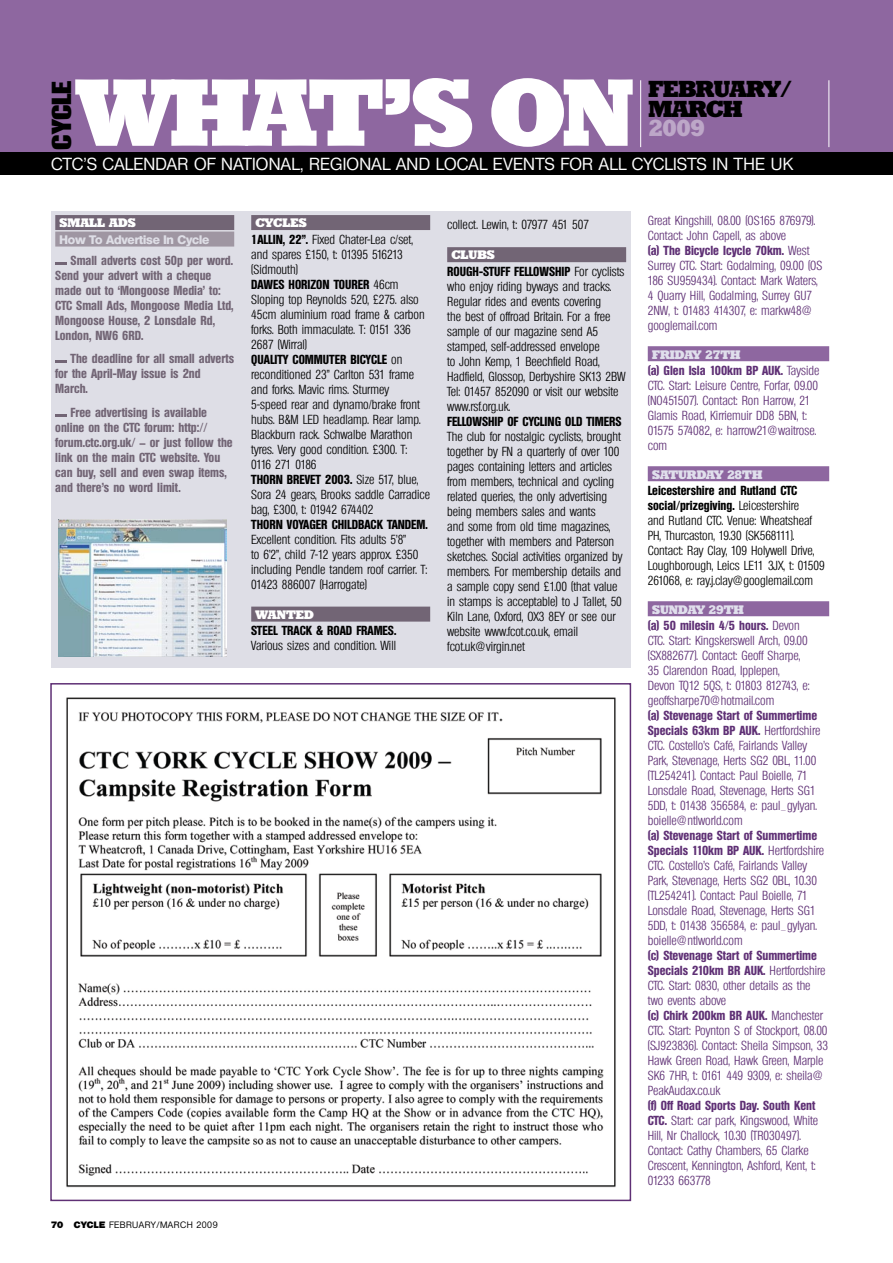
<style>
.page{position:relative;width:893px;height:1263px;background:#fff}
.page>*{position:absolute;margin:0;border:0;box-sizing:border-box;transform-origin:0 0}
.CrossHead{font:800 92.4px "Stafford";letter-spacing:-.035em;color:#fff}
.t1{font:800 condensed 26.7px "Olympia";color:#000}
.CrossHead-2{font:800 22.5px/19.5px "Stafford";letter-spacing:-.015em;color:#000}
.t2{font:500 16.95px "Olympia";letter-spacing:.015em;color:#fff}
.BlackBody{font:300 condensed 12.75px/15px "Olympia";color:#000}
.BlackBody-2{font:300 condensed 12.75px/15px "Olympia";color:#5f3075}
.BlackBody-3{font:700 condensed 12.75px/15px "Olympia";color:#726575}
.Day{font:800 12px "Stafford";color:#e0dfec}
.Day-2{font:800 12px "Stafford";color:#fff}
.Day-3{font:800 12px "Olympia";letter-spacing:-.01em;color:#dedee6}
.t3{font:500 9px "Olympia";letter-spacing:.05em;color:#000}
.s1{color:#bda7c8}
.s2{font-weight:700}
.s3{font-weight:800}
</style>
<div class="page">
<div style="left:0;top:0;width:893px;height:157px;background:#8e67a0"></div>
<div style="left:0;top:153px;width:893px;height:22px;background:#000"></div>
<div style="left:648px;top:346px;width:181px;height:15px;background:#8e67a0"></div>
<div style="left:648px;top:466px;width:181px;height:15px;background:#8e67a0"></div>
<div style="left:648px;top:601px;width:181px;height:15px;background:#8e67a0"></div>
<hr style="left:640px;top:80px;width:1px;height:67px;background:#fff">
<hr style="left:829px;top:80px;width:1px;height:67px;background:#fff">
<img style="left:66px;top:697px;width:550px;height:491px">
<div style="left:50px;top:683px;width:581px;height:518px;border:2px solid #5f3075"></div>
<div style="left:51px;top:211px;width:579px;height:456px;background:#dedee6"></div>
<div style="left:55px;top:215px;width:179px;height:15px;background:#726575"></div>
<div style="left:55px;top:232px;width:179px;height:15px;background:#9f96a2"></div>
<svg style="left:55px;top:262px;width:12px;height:3px"></svg>
<svg style="left:55px;top:360px;width:12px;height:3px"></svg>
<svg style="left:55px;top:414px;width:12px;height:3px"></svg>
<div style="left:251px;top:215px;width:179px;height:15px;background:#726575"></div>
<div style="left:251px;top:607px;width:179px;height:15px;background:#726575"></div>
<div style="left:447px;top:247px;width:179px;height:15px;background:#726575"></div>
<img style="left:58px;top:519px;width:168px;height:137px">
<p class="CrossHead" style="left:77px;top:56px;width:559px">WHAT’S ON</p>
<p class="CrossHead-2" style="left:648px;top:80px;width:145px">FEBRUARY/<br>MARCH<br><span class="s1">2009</span></p>
<p class="t1" style="left:46px;top:150px;width:70px;rotate:-90deg">cycle</p>
<p class="t2" style="left:51px;top:154px;width:744px">CTC’S CALENDAR OF NATIONAL, REGIONAL AND LOCAL EVENTS FOR ALL CYCLISTS IN THE UK</p>
<p class="Day-2" style="left:60px;top:216px;width:78px">SMALL ADS</p>
<p class="Day-3" style="left:60px;top:232px;width:151px">How To Advertise In Cycle</p>
<p class="BlackBody-3" style="left:55px;top:253px;width:180px;text-indent:15px">Small adverts cost 50p per word.<br>Send your advert with a cheque made out to ‘Mongoose Media’ to:<br>CTC Small Ads, Mongoose Media Ltd,<br>Mongoose House, 2 Lonsdale Rd,<br>London, NW6 6RD.</p>
<p class="BlackBody-3" style="left:55px;top:351px;width:180px;text-indent:15px">The deadline for all small adverts for the April-May issue is 2nd<br>March.</p>
<p class="BlackBody-3" style="left:55px;top:405px;width:179px;text-indent:15px">Free advertising is available online on the CTC forum: http:// forum.ctc.org.uk/ – or just follow the link on the main CTC website. You can buy, sell and even swap items, and there’s no word limit.</p>
<p class="Day-2" style="left:255px;top:216px;width:10px">CYCLE</p>
<p class="Day-2" style="left:299px;top:216px;width:10px">S</p>
<p class="BlackBody" style="left:251px;top:232px;width:163px"><span class="s2">1ALLIN, 22”.</span> Fixed Chater-Lea c/set, and spares £150, t: 01395 516213 (Sidmouth)</p>
<p class="BlackBody" style="left:251px;top:277px;width:175px"><span class="s2">DAWES HORIZON TOURER</span> 46cm<br>Sloping top Reynolds 520, £275. also<br>45cm aluminium road frame &amp; carbon forks. Both immaculate. T: 0151 336<br>2687 (Wirral)</p>
<p class="BlackBody" style="left:251px;top:352px;width:171px"><span class="s2">QUALITY COMMUTER BICYCLE</span> on reconditioned 23” Carlton 531 frame and forks. Mavic rims. Sturmey<br>5-speed rear and dynamo/brake front hubs. B&amp;M LED headlamp. Rear lamp.<br>Blackburn rack. Schwalbe Marathon tyres. Very good condition. £300. T:<br>0116 271 0186</p>
<p class="BlackBody" style="left:251px;top:472px;width:180px"><span class="s2">THORN BREVET 2003.</span> Size 517, blue,<br>Sora 24 gears, Brooks saddle Carradice bag, £300, t: 01942 674402</p>
<p class="BlackBody" style="left:251px;top:517px;width:178px"><span class="s2">THORN VOYAGER CHILDBACK TANDEM.<br></span>Excellent condition. Fits adults 5’8”<br>to 6’2”, child 7-12 years approx. £350 including Pendle tandem roof carrier. T:<br>01423 886007 (Harrogate)</p>
<p class="Day-2" style="left:255px;top:607px;width:23px">WANTED</p>
<p class="BlackBody" style="left:251px;top:623px;width:147px"><span class="s2">STEEL TRACK &amp; ROAD FRAMES.<br></span>Various sizes and condition. Will</p>
<p class="BlackBody" style="left:447px;top:218px;width:143px">collect. Lewin, t: 07977 451 507</p>
<p class="Day-2" style="left:451px;top:248px;width:45px">CLUBS</p>
<p class="BlackBody" style="left:447px;top:264px;width:180px"><span class="s2">ROUGH-STUFF FELLOWSHIP</span> For cyclists who enjoy riding byways and tracks.<br>Regular rides and events covering<br>the best of offroad Britain. For a free sample of our magazine send A5 stamped, self-addressed envelope<br>to John Kemp, 1 Beechfield Road, Hadfield, Glossop, Derbyshire SK13 2BW Tel: 01457 852090 or visit our website www.rsf.org.uk.</p>
<p class="BlackBody" style="left:447px;top:414px;width:177px"><span class="s2">FELLOWSHIP OF CYCLING OLD TIMERS </span>The club for nostalgic cyclists, brought together by FN a quarterly of over 100 pages containing letters and articles from members, technical and cycling related queries, the only advertising being members sales and wants<br>and some from old time magazines, together with members and Paterson sketches. Social activities organized by members. For membership details and a sample copy send £1.00 (that value in stamps is acceptable) to J Tallet, 50<br>Kiln Lane, Oxford, OX3 8EY or see our website www.fcot.co.uk, email fcot.uk@virgin.net</p>
<p class="t3" style="left:51px;top:1219px;width:168px"><span class="s3">70 CYCLE</span> FEBRUARY/MARCH 2009</p>
<p class="BlackBody-2" style="left:648px;top:213px;width:169px">Great Kingshill, 08.00 (OS165 876979).<br>Contact: John Capell, as above</p>
<p class="BlackBody-2" style="left:648px;top:243px;width:176px"><span class="s2">(a) The Bicycle Icycle 70km.</span> West<br>Surrey CTC. Start: Godalming, 09.00 (OS<br>186 SU959434). Contact: Mark Waters,<br>4 Quarry Hill, Godalming, Surrey GU7<br>2NW, t: 01483 414307, e: markw48@ googlemail.com</p>
<p class="Day" style="left:652px;top:347px;width:90px">FRIDAY 27TH</p>
<p class="BlackBody-2" style="left:648px;top:363px;width:173px"><span class="s2">(a) Glen Isla 100km BP AUK.</span> Tayside<br>CTC. Start: Leisure Centre, Forfar, 09.00 (NO451507). Contact: Ron Harrow, 21<br>Glamis Road, Kirriemuir DD8 5BN, t:<br>01575 574082, e: harrow21@waitrose. com</p>
<p class="Day" style="left:652px;top:467px;width:112px">SATURDAY 28TH</p>
<p class="BlackBody" style="left:648px;top:483px;width:178px"><span class="s2">Leicestershire and Rutland CTC social/prizegiving.</span> Leicestershire<br>and Rutland CTC. Venue: Wheatsheaf PH, Thurcaston, 19.30 (SK568111).<br>Contact: Ray Clay, 109 Holywell Drive, Loughborough, Leics LE11 3JX, t: 01509<br>261068, e: ray.j.clay@googlemail.com</p>
<p class="Day" style="left:652px;top:602px;width:93px">SUNDAY 29TH</p>
<p class="BlackBody-2" style="left:648px;top:618px;width:163px"><span class="s2">(a) 50 milesin 4/5 hours.</span> Devon CTC. Start: Kingskerswell Arch, 09.00 (SX882677). Contact: Geoff Sharpe, 35 Clarendon Road, Ipplepen, Devon TQ12 5QS, t: 01803 812743, e: geoffsharpe70@hotmail.com</p>
<p class="BlackBody-2" style="left:648px;top:708px;width:174px"><span class="s2">(a) Stevenage Start of Summertime Specials 63km BP AUK.</span> Hertfordshire CTC. Costello’s Café, Fairlands Valley Park, Stevenage, Herts SG2 0BL, 11.00 (TL254241). Contact: Paul Boielle, 71<br>Lonsdale Road, Stevenage, Herts SG1<br>5DD, t: 01438 356584, e: paul_gylyan. boielle@ntlworld.com</p>
<p class="BlackBody-2" style="left:648px;top:828px;width:178px"><span class="s2">(a) Stevenage Start of Summertime Specials 110km BP AUK.</span> Hertfordshire CTC. Costello’s Café, Fairlands Valley Park, Stevenage, Herts SG2 0BL, 10.30 (TL254241). Contact: Paul Boielle, 71<br>Lonsdale Road, Stevenage, Herts SG1<br>5DD, t: 01438 356584, e: paul_gylyan. boielle@ntlworld.com</p>
<p class="BlackBody-2" style="left:648px;top:948px;width:179px"><span class="s2">(c) Stevenage Start of Summertime<br>Specials 210km BR AUK.</span> Hertfordshire<br>CTC. Start: 0830, other details as the two events above</p>
<p class="BlackBody-2" style="left:648px;top:1008px;width:182px"><span class="s2">(c) Chirk 200km BR AUK.</span> Manchester CTC. Start: Poynton S of Stockport, 08.00 (SJ923836). Contact: Sheila Simpson, 33<br>Hawk Green Road, Hawk Green, Marple SK6 7HR, t: 0161 449 9309, e: sheila@ PeakAudax.co.uk</p>
<p class="BlackBody-2" style="left:648px;top:1098px;width:172px"><span class="s2">(f) Off Road Sports Day. South Kent CTC.</span> Start: car park, Kingswood, White Hill, Nr Challock, 10.30 (TR030497).<br>Contact: Cathy Chambers, 65 Clarke Crescent, Kennington, Ashford, Kent, t:<br>01233 663778</p>
</div>
